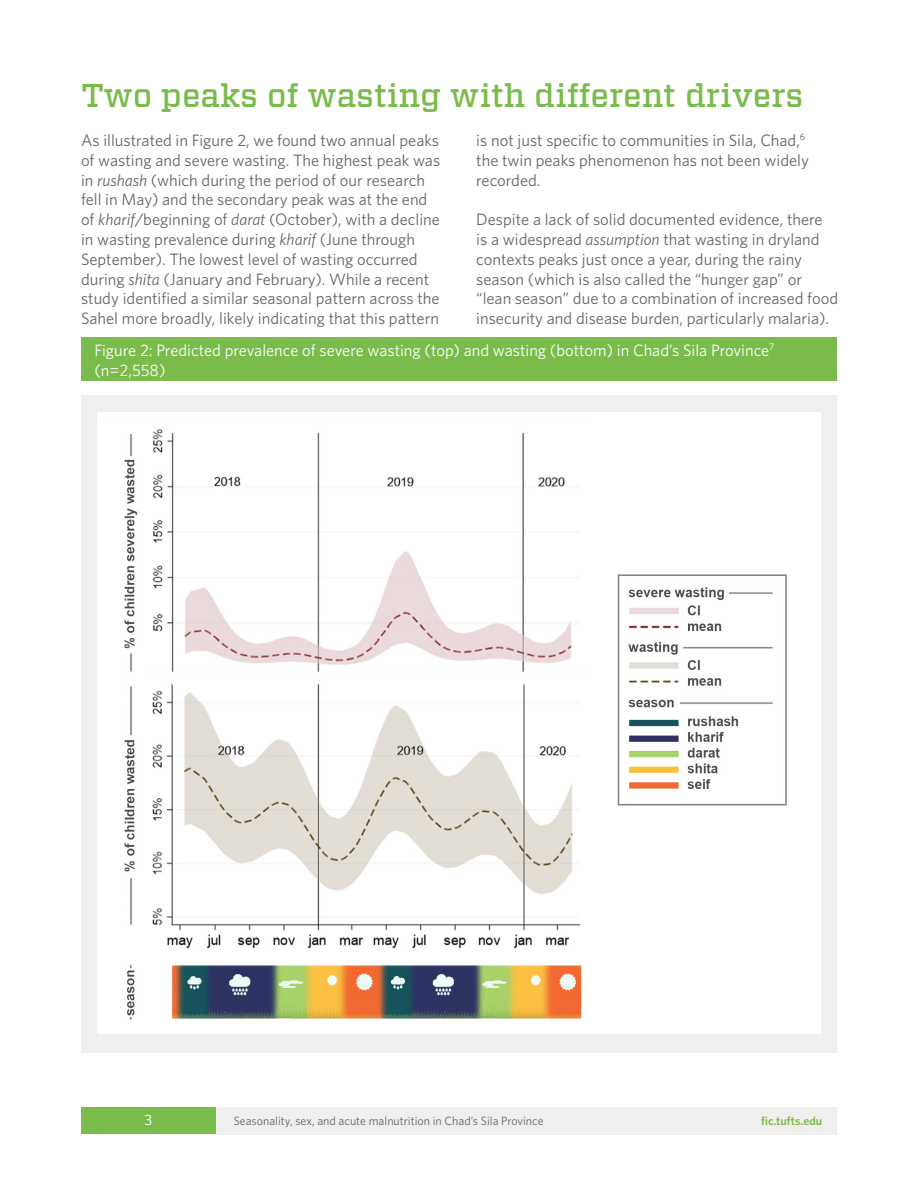
<style>
.page{position:relative;width:918px;height:1188px;background:#fff}
.page>*{position:absolute;margin:0;border:0;box-sizing:border-box;transform-origin:0 0}
.t1{font:500 33px "Vitesse";color:#7abc4c}
.t2{font:16.5px/19.8px "Whitney";color:#65656a}
.t3{font:16.5px/19.8px "Whitney";color:#fff}
.t4{font:15px "Whitney";color:#fff}
.t5{font:12px "Whitney";color:#65656a}
.t6{font:600 12px "Whitney";color:#7abc4c}
.s1{font-style:italic}
</style>
<div class="page">
<div style="left:81px;top:1107px;width:135px;height:27px;background:#7abc4c"></div>
<div style="left:216px;top:1107px;width:621px;height:27px;background:#f1efed"></div>
<div style="left:81px;top:396px;width:756px;height:657px;background:#f1efed"></div>
<div style="left:97px;top:412px;width:724px;height:622px;background:#fff"></div>
<div style="left:81px;top:338px;width:756px;height:43px;background:#7abc4c"></div>
<img style="left:124px;top:429px;width:663px;height:591px">
<h1 class="t1" style="left:81px;top:74px;width:724px">Two peaks of wasting with different drivers</h1>
<p class="t2" style="left:81px;top:130px;width:361px">As illustrated in Figure 2, we found two annual peaks of wasting and severe wasting. The highest peak was in <span class="s1">rushash</span> (which during the period of our research fell in May) and the secondary peak was at the end of <span class="s1">kharif</span>/beginning of <span class="s1">darat</span> (October), with a decline in wasting prevalence during <span class="s1">kharif</span> (June through September). The lowest level of wasting occurred during <span class="s1">shita</span> (January and February). While a recent study identified a similar seasonal pattern across the Sahel more broadly, likely indicating that this pattern</p>
<p class="t2" style="left:476px;top:130px;width:334px">is not just specific to communities in Sila, Chad,<sup>6 </sup>the twin peaks phenomenon has not been widely recorded.</p>
<p class="t2" style="left:476px;top:209px;width:363px">Despite a lack of solid documented evidence, there<br>is a widespread <span class="s1">assumption</span> that wasting in dryland contexts peaks just once a year, during the rainy season (which is also called the “hunger gap” or “lean season” due to a combination of increased food insecurity and disease burden, particularly malaria).</p>
<p class="t3" style="left:94px;top:340px;width:681px">Figure 2: Predicted prevalence of severe wasting (top) and wasting (bottom) in Chad’s Sila Province<sup>7 </sup>(n=2,558)</p>
<p class="t4" style="left:145px;top:1110px;width:9px">3</p>
<p class="t5" style="left:234px;top:1113px;width:311px">Seasonality, sex, and acute malnutrition in Chad’s Sila Province</p>
<p class="t6" style="left:761px;top:1112px;width:63px">fic.tufts.edu</p>
</div>
